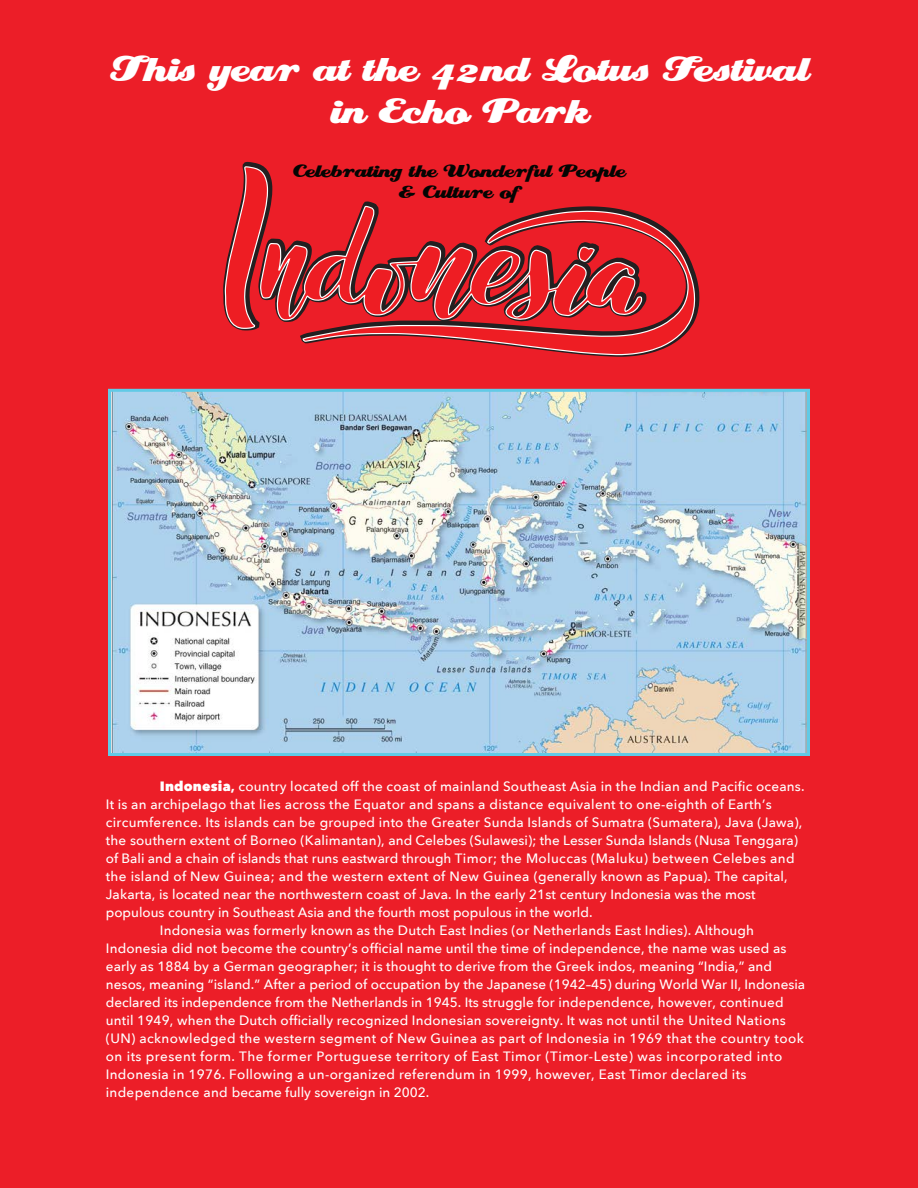
<style>
.page{position:relative;width:918px;height:1188px;background:#ec1e28}
.page>*{position:absolute;margin:0;border:0;box-sizing:border-box;transform-origin:0 0}
.Title_-_Left_Align{font:42px "Creampuff";color:#fff}
.t1{font:21.3px/21.3px "Creampuff";color:#040503;text-align:center}
.t2{font:500 13.5px/18px "Avenir Next";letter-spacing:.015em;color:#fff}
.s1{font-weight:800}
.s2{font-weight:700}
</style>
<div class="page">
<img style="left:112px;top:393px;width:694px;height:359px">
<div style="left:108px;top:389px;width:702px;height:367px;border:3px solid #61cae6"></div>
<svg style="left:302px;top:216px;width:394px;height:140px"></svg>
<svg style="left:223px;top:161px;width:420px;height:174px"></svg>
<p class="Title_-_Left_Align" style="left:110px;top:47px;width:700px">This year at the 42nd Lotus Festival</p>
<p class="Title_-_Left_Align" style="left:330px;top:89px;width:260px">in Echo Park</p>
<p class="t1" style="left:293px;top:160px;width:334px">Celebrating the Wonderful People &amp; Culture of</p>
<p class="t2" style="left:160px;top:777px;width:646px"><span class="s1">Indonesia</span><span class="s2">,</span> country located off the coast of mainland Southeast Asia in the Indian and Pacific oceans.</p>
<p class="t2" style="left:106px;top:795px;width:667px">It is an archipelago that lies across the Equator and spans a distance equivalent to one-eighth of Earth’s</p>
<p class="t2" style="left:106px;top:813px;width:698px">circumference. Its islands can be grouped into the Greater Sunda Islands of Sumatra (Sumatera), Java (Jawa), the southern extent of Borneo (Kalimantan), and Celebes (Sulawesi); the Lesser Sunda Islands (Nusa Tenggara) of Bali and a chain of islands that runs eastward through Timor; the Moluccas (Maluku) between Celebes and the island of New Guinea; and the western extent of New Guinea (generally known as Papua). The capital,</p>
<p class="t2" style="left:106px;top:885px;width:651px">Jakarta, is located near the northwestern coast of Java. In the early 21st century Indonesia was the most</p>
<p class="t2" style="left:106px;top:903px;width:488px">populous country in Southeast Asia and the fourth most populous in the world.</p>
<p class="t2" style="left:160px;top:921px;width:596px">Indonesia was formerly known as the Dutch East Indies (or Netherlands East Indies). Although</p>
<p class="t2" style="left:106px;top:939px;width:701px">Indonesia did not become the country’s official name until the time of independence, the name was used as early as 1884 by a German geographer; it is thought to derive from the Greek indos, meaning “India,” and nesos, meaning “island.” After a period of occupation by the Japanese (1942–45) during World War II, Indonesia declared its independence from the Netherlands in 1945. Its struggle for independence, however, continued until 1949, when the Dutch officially recognized Indonesian sovereignty. It was not until the United Nations (UN) acknowledged the western segment of New Guinea as part of Indonesia in 1969 that the country took on its present form. The former Portuguese territory of East Timor (Timor-Leste) was incorporated into Indonesia in 1976. Following a un-organized referendum in 1999, however, East Timor declared its</p>
<p class="t2" style="left:106px;top:1083px;width:325px">independence and became fully sovereign in 2002.</p>
</div>
